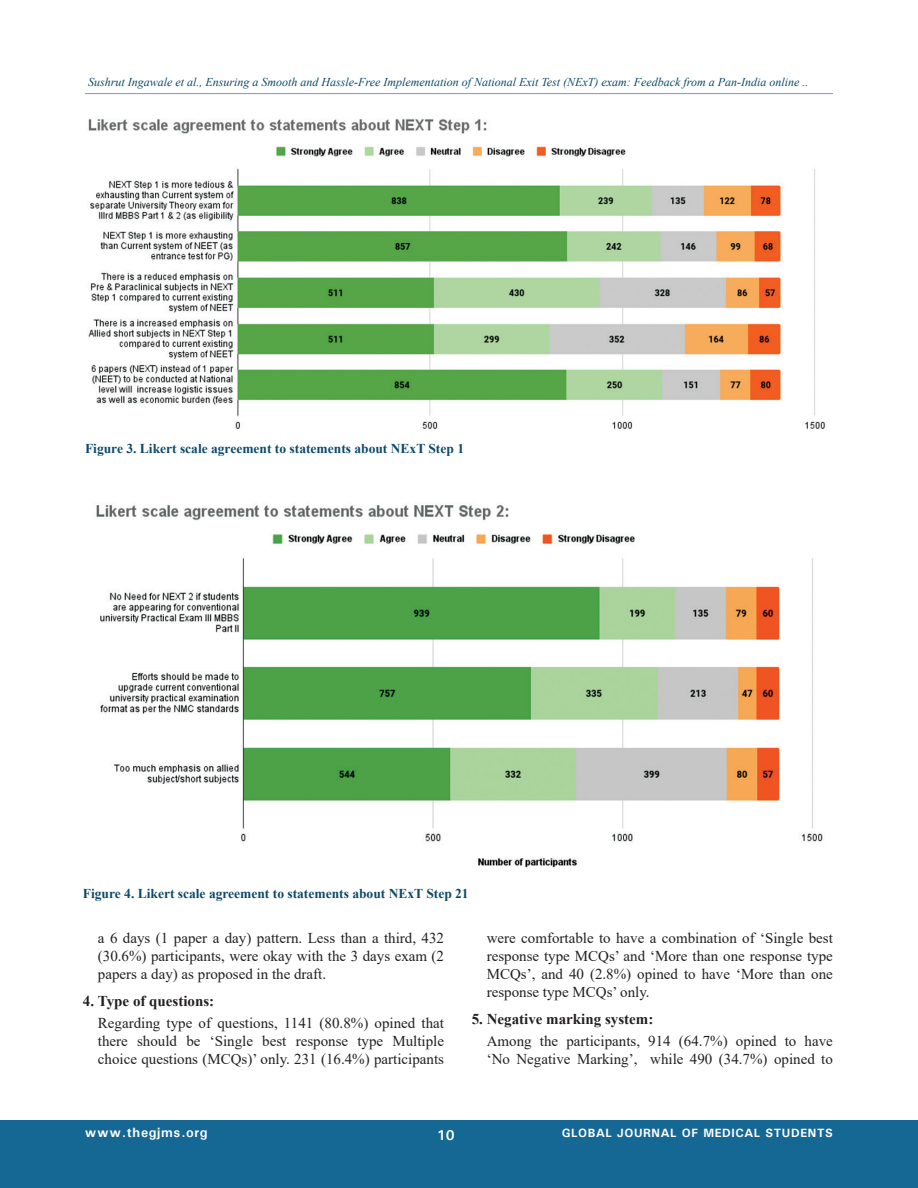
<style>
.page{position:relative;width:918px;height:1188px;background:#fff}
.page>*{position:absolute;margin:0;border:0;box-sizing:border-box;transform-origin:0 0}
.J_Para_2{font:15px/18px "Times New Roman";color:#231f20;text-align:justify}
.t1{font:700 15px "Times New Roman";color:#231f20}
.t2{font:700 14.25px "Univers";color:#fff}
.t3{font:700 13.5px "Times New Roman";color:#0c4969}
.t4{font:700 13.5px "Univers";letter-spacing:.05em;color:#fff}
.t5{font:italic 12px "Times New Roman";color:#0c4969}
.t6{font:700 12px "Univers";letter-spacing:.05em;color:#fff}
</style>
<div class="page">
<div style="left:0;top:1121px;width:918px;height:67px;background:#156794"></div>
<hr style="left:85px;top:93px;width:748px;height:1px;background:#8b9ed0">
<img style="left:88px;top:119px;width:738px;height:311px">
<img style="left:96px;top:505px;width:727px;height:363px">
<p class="t5" style="left:88px;top:74px;width:722px">Sushrut Ingawale et al., Ensuring a Smooth and Hassle-Free Implementation of National Exit Test (NExT) exam: Feedback from a Pan-India online ..</p>
<p class="t3" style="left:85px;top:439px;width:381px">Figure 3. Likert scale agreement to statements about NExT Step 1</p>
<p class="t3" style="left:83px;top:884px;width:387px">Figure 4. Likert scale agreement to statements about NExT Step 21</p>
<p class="J_Para_2" style="left:98px;top:929px;width:348px">a 6 days (1 paper a day) pattern. Less than a third, 432 (30.6%) participants, were okay with the 3 days exam (2 papers a day) as proposed in the draft.</p>
<p class="t1" style="left:83px;top:990px;width:133px">4. Type of questions:</p>
<p class="J_Para_2" style="left:98px;top:1013px;width:348px">Regarding type of questions, 1141 (80.8%) opined that there should be ‘Single best response type Multiple choice questions (MCQs)’ only. 231 (16.4%) participants</p>
<p class="J_Para_2" style="left:487px;top:929px;width:348px">were comfortable to have a combination of ‘Single best response type MCQs’ and ‘More than one response type MCQs’, and 40 (2.8%) opined to have ‘More than one response type MCQs’ only.</p>
<p class="t1" style="left:472px;top:1008px;width:183px">5. Negative marking system:</p>
<p class="J_Para_2" style="left:487px;top:1031px;width:348px">Among the participants, 914 (64.7%) opined to have ‘No Negative Marking’, while 490 (34.7%) opined to</p>
<p class="t4" style="left:85px;top:1123px;width:125px">www.thegjms.org</p>
<p class="t2" style="left:437px;top:1126px;width:19px">10</p>
<p class="t6" style="left:562px;top:1125px;width:273px">GLOBAL JOURNAL OF MEDICAL STUDENTS</p>
</div>
